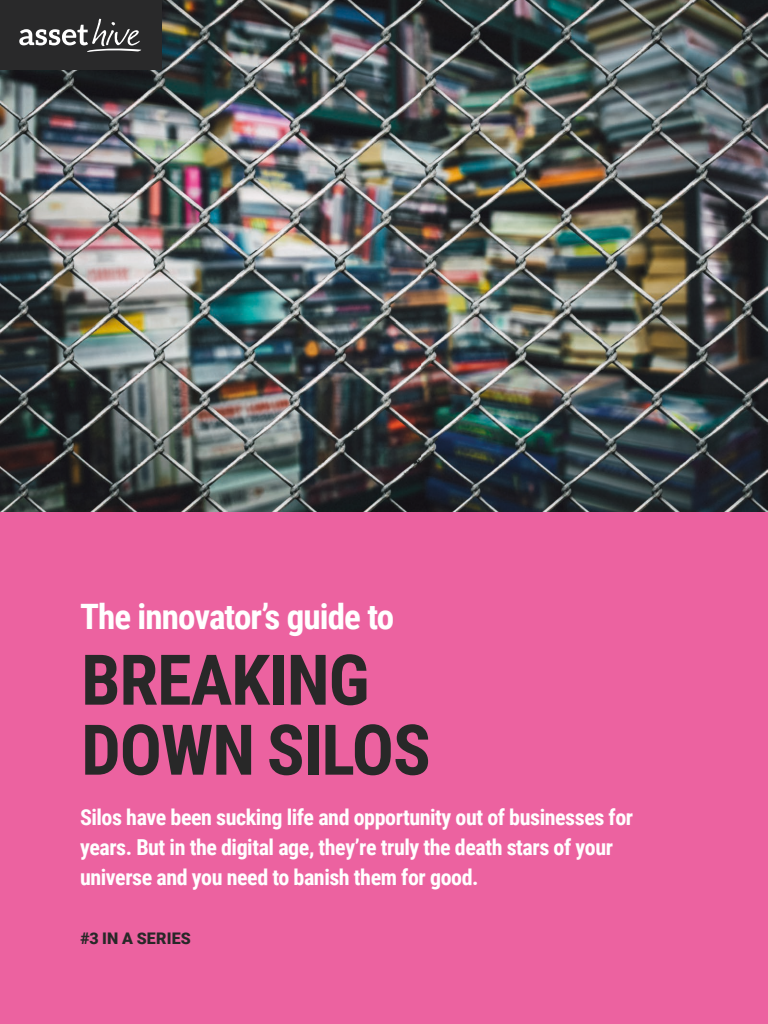
<style>
.page{position:relative;width:768px;height:1024px;background:#fff}
.page>*{position:absolute;margin:0;border:0;box-sizing:border-box;transform-origin:0 0}
.Heading_1{font:700 70px/70px "Roboto Condensed";letter-spacing:-.015em;color:#282828}
.Heading_2{font:700 35px "Roboto Condensed";letter-spacing:-.025em;color:#fff}
.Cover_Text{font:700 22px/30px "Roboto Condensed";letter-spacing:-.02em;color:#fff}
.Caption{font:900 16px "Roboto";letter-spacing:.01em;color:#282828}
</style>
<div class="page">
<div style="left:0;top:512px;width:768px;height:512px;background:#ec62a0"></div>
<img style="left:0;top:0;width:768px;height:512px">
<div style="left:0;top:0;width:161px;height:70px;background:#29292a"></div>
<svg style="left:19px;top:19px;width:123px;height:33px"></svg>
<p class="Heading_2" style="left:80px;top:592px;width:316px">The innovator’s guide to</p>
<p class="Heading_1" style="left:81px;top:642px;width:351px">BREAKING<br>DOWN SILOS</p>
<p class="Cover_Text" style="left:80px;top:801px;width:555px">Silos have been sucking life and opportunity out of businesses for years. But in the digital age, they’re truly the death stars of your universe and you need to banish them for good.</p>
<p class="Caption" style="left:81px;top:927px;width:112px">#3 IN A SERIES</p>
</div>
